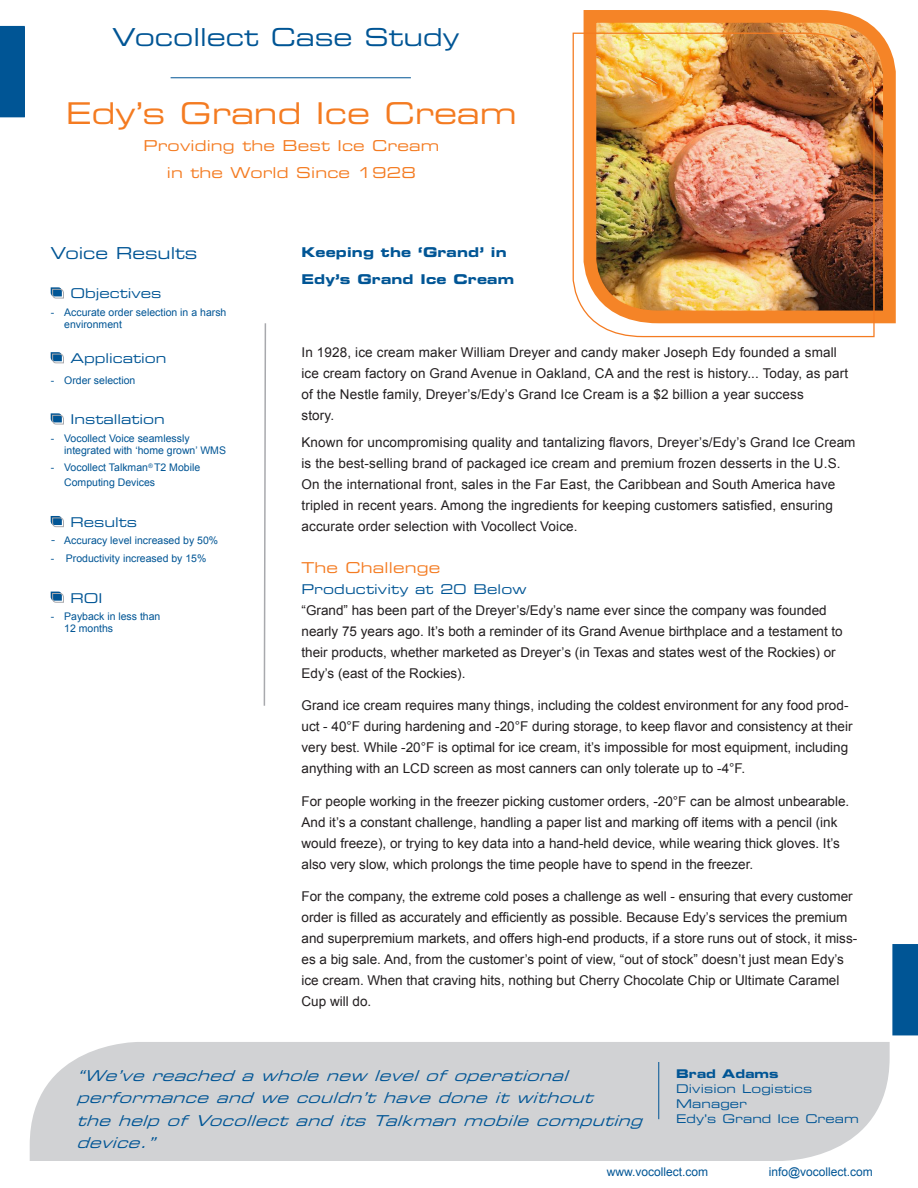
<style>
.page{position:relative;width:918px;height:1188px;background:#fff}
.page>*{position:absolute;margin:0;border:0;box-sizing:border-box;transform-origin:0 0}
.t1{font:30px "Eurostile LT Std Ex 2";color:#f47b21}
.t2{font:24.75px "Eurostile LT Std Ex 2";color:#005595}
.Side_bar_copy{font:16.5px "Eurostile LT Std Ex 2";color:#005595}
.t3{font:italic 15px "Eurostile LT Std Ex 2";color:#005595}
.t4{font:15px "Eurostile LT Std Ex 2";letter-spacing:.01em;color:#f47b21}
.body_Copy{font:13.5px/21px "Arial";color:#231f20}
.Side_bar_copy-2{font:13.5px "Eurostile LT Std Ex 2";color:#005595}
.t5{font:13.5px "Eurostile LT Std Bold Ex 2";letter-spacing:.01em;color:#005595}
.t6{font:12px "Eurostile LT Std Ex 2";letter-spacing:.01em;color:#005595}
.body_Copy-2{font:12px "Arial";color:#005595}
.t7{font:12px "Eurostile LT Std Bold Ex 2";letter-spacing:.01em;color:#005595}
.Side_bar_copy-3{font:10.5px/12px "Arial";color:#005595}
.s1{font-family:"Verdana"}
</style>
<div class="page">
<hr style="left:171px;top:77px;width:240px;height:1px;background:#005595">
<img style="left:583px;top:10px;width:313px;height:314px">
<img style="left:572px;top:32px;width:303px;height:306px">
<div style="left:30px;top:1042px;width:860px;height:119px;background:#d1d2d4"></div>
<hr style="left:658px;top:1062px;width:1px;height:57px;background:#005595">
<svg style="left:51px;top:287px;width:13px;height:12px"></svg>
<svg style="left:51px;top:352px;width:13px;height:12px"></svg>
<svg style="left:51px;top:413px;width:13px;height:12px"></svg>
<svg style="left:51px;top:516px;width:13px;height:12px"></svg>
<svg style="left:51px;top:592px;width:13px;height:11px"></svg>
<div style="left:0;top:27px;width:24px;height:90px;background:#005595"></div>
<div style="left:0;top:26px;width:25px;height:91px;border:2px solid #005595"></div>
<div style="left:893px;top:945px;width:24px;height:90px;background:#005595"></div>
<div style="left:892px;top:944px;width:26px;height:91px;border:2px solid #005595"></div>
<svg style="left:263px;top:323px;width:4px;height:383px"></svg>
<p class="t2" style="left:112px;top:20px;width:349px">Vocollect Case Study</p>
<p class="t1" style="left:66px;top:92px;width:453px">Edy’s Grand Ice Cream</p>
<p class="t4" style="left:144px;top:135px;width:297px">Providing the Best Ice Cream</p>
<p class="t4" style="left:167px;top:162px;width:251px">in the World Since 1928</p>
<p class="Side_bar_copy" style="left:50px;top:242px;width:149px">Voice Results</p>
<p class="Side_bar_copy-2" style="left:70px;top:284px;width:93px">Objectives</p>
<p class="Side_bar_copy-3" style="left:64px;top:306px;width:164px;text-indent:-14px">- Accurate order selection in a harsh environment</p>
<p class="Side_bar_copy-2" style="left:70px;top:349px;width:98px">Application</p>
<p class="Side_bar_copy-3" style="left:51px;top:374px;width:86px">- Order selection</p>
<p class="Side_bar_copy-2" style="left:70px;top:410px;width:96px">Installation</p>
<p class="Side_bar_copy-3" style="left:64px;top:432px;width:163px;text-indent:-14px">- Vocollect Voice seamlessly integrated with ‘home grown’ WMS</p>
<p class="Side_bar_copy-3" style="left:64px;top:460px;width:138px;line-height:15px;text-indent:-14px">- Vocollect Talkman<sup>®</sup> T2 Mobile<br>Computing Devices</p>
<p class="Side_bar_copy-2" style="left:70px;top:513px;width:68px">Results</p>
<p class="Side_bar_copy-3" style="left:51px;top:535px;width:169px"><span class="s1">-</span> Accuracy level increased by 50%</p>
<p class="Side_bar_copy-3" style="left:51px;top:552px;width:157px">- Productivity increased by 15%</p>
<p class="Side_bar_copy-2" style="left:70px;top:589px;width:33px">ROI</p>
<p class="Side_bar_copy-3" style="left:64px;top:611px;width:98px;text-indent:-14px">- Payback in less than<br>12 months</p>
<p class="t5" style="left:302px;top:243px;width:207px">Keeping the ‘Grand’ in</p>
<p class="t5" style="left:302px;top:270px;width:214px">Edy’s Grand Ice Cream</p>
<p class="body_Copy" style="left:302px;top:342px;width:548px">In 1928, ice cream maker William Dreyer and candy maker Joseph Edy founded a small ice cream factory on Grand Avenue in Oakland, CA and the rest is history... Today, as part of the Nestle family, Dreyer’s/Edy’s Grand Ice Cream is a $2 billion a year success</p>
<p class="body_Copy" style="left:302px;top:405px;width:34px">story.</p>
<p class="body_Copy" style="left:302px;top:432px;width:556px">Known for uncompromising quality and tantalizing flavors, Dreyer’s/Edy’s Grand Ice Cream is the best-selling brand of packaged ice cream and premium frozen desserts in the U.S.<br>On the international front, sales in the Far East, the Caribbean and South America have tripled in recent years. Among the ingredients for keeping customers satisfied, ensuring accurate order selection with Vocollect Voice.</p>
<p class="t4" style="left:302px;top:557px;width:140px">The Challenge</p>
<p class="Side_bar_copy-2" style="left:302px;top:580px;width:227px">Productivity at 20 Below</p>
<p class="body_Copy" style="left:302px;top:600px;width:543px">“Grand” has been part of the Dreyer’s/Edy’s name ever since the company was founded nearly 75 years ago. It’s both a reminder of its Grand Avenue birthplace and a testament to their products, whether marketed as Dreyer’s (in Texas and states west of the Rockies) or Edy’s (east of the Rockies).</p>
<p class="body_Copy" style="left:302px;top:695px;width:553px">Grand ice cream requires many things, including the coldest environment for any food prod&shy;uct - 40°F during hardening and -20°F during storage, to keep flavor and consistency at their very best. While -20°F is optimal for ice cream, it’s impossible for most equipment, including anything with an LCD screen as most canners can only tolerate up to -4°F.</p>
<p class="body_Copy" style="left:302px;top:791px;width:549px">For people working in the freezer picking customer orders, -20°F can be almost unbearable.<br>And it’s a constant challenge, handling a paper list and marking off items with a pencil (ink would freeze), or trying to key data into a hand-held device, while wearing thick gloves. It’s also very slow, which prolongs the time people have to spend in the freezer.</p>
<p class="body_Copy" style="left:302px;top:886px;width:557px">For the company, the extreme cold poses a challenge as well - ensuring that every customer order is filled as accurately and efficiently as possible. Because Edy’s services the premium and superpremium markets, and offers high-end products, if a store runs out of stock, it miss&shy;es a big sale. And, from the customer’s point of view, “out of stock” doesn’t just mean Edy’s ice cream. When that craving hits, nothing but Cherry Chocolate Chip or Ultimate Caramel Cup will do.</p>
<p class="t3" style="left:76px;top:1065px;width:500px">“We’ve reached a whole new level of operational</p>
<p class="t3" style="left:76px;top:1088px;width:524px">performance and we couldn’t have done it without</p>
<p class="t3" style="left:76px;top:1110px;width:574px">the help of Vocollect and its Talkman mobile computing</p>
<p class="t3" style="left:76px;top:1133px;width:87px">device.”</p>
<p class="t7" style="left:676px;top:1065px;width:104px">Brad Adams</p>
<p class="t6" style="left:676px;top:1081px;width:138px">Division Logistics</p>
<p class="t6" style="left:676px;top:1096px;width:72px">Manager</p>
<p class="t6" style="left:676px;top:1111px;width:184px">Edy’s Grand Ice Cream</p>
<p class="body_Copy-2" style="left:607px;top:1164px;width:103px">www.vocollect.com</p>
<p class="body_Copy-2" style="left:769px;top:1164px;width:106px">info@vocollect.com</p>
</div>
